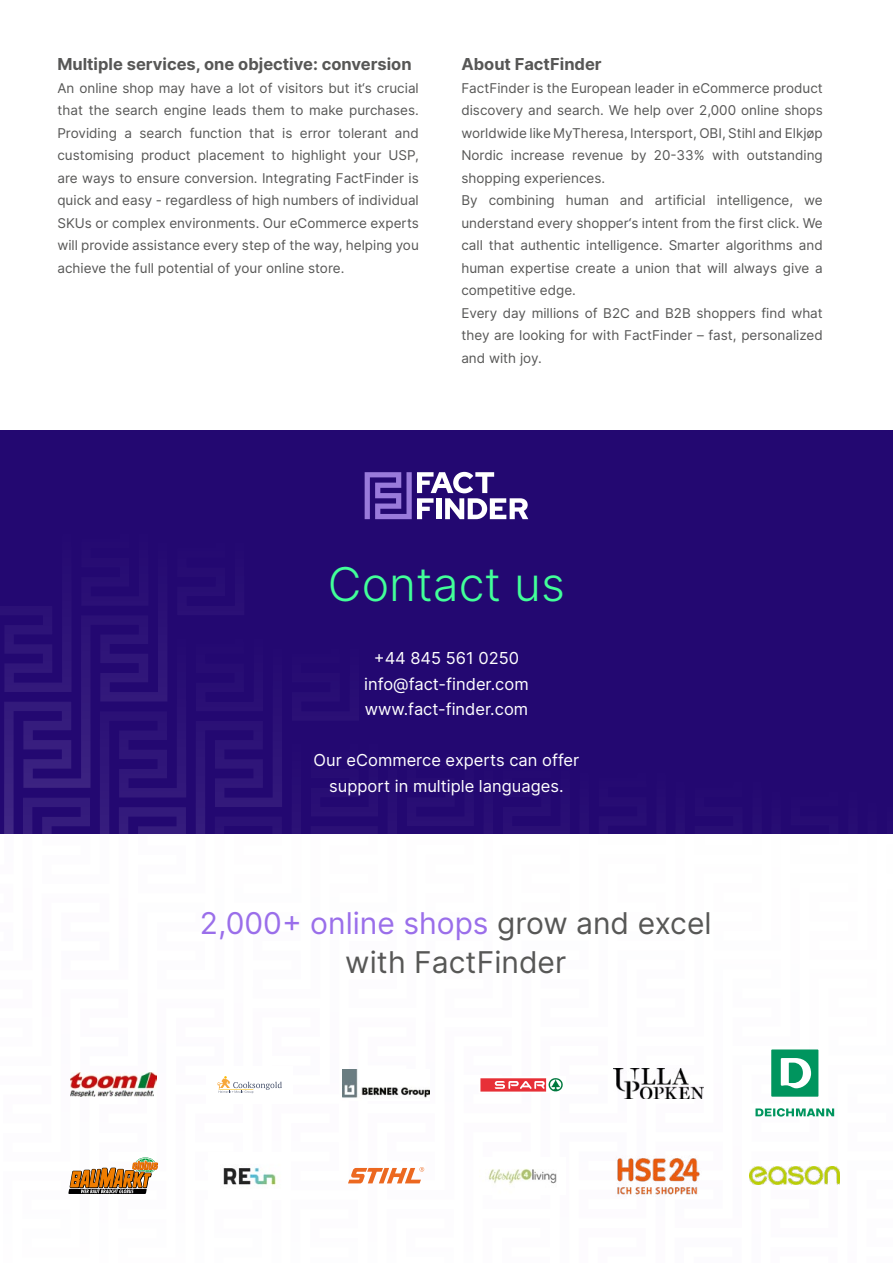
<style>
.page{position:relative;width:893px;height:1263px;background:#fff}
.page>*{position:absolute;margin:0;border:0;box-sizing:border-box;transform-origin:0 0}
.t1{font:300 46.5px "Inter";color:#42ff99}
.t2{font:30px/39px "Inter";color:#575756;text-align:center}
.t3{font:16.5px/25.5px "Inter";color:#fff;text-align:center}
.t4{font:700 16.5px "Inter";color:#575756}
.t5{font:13.5px/22.5px "Inter";color:#575756;text-align:justify}
.s1{color:#9a6eea}
</style>
<div class="page">
<div style="left:0;top:430px;width:893px;height:403px;background:#230871"></div>
<svg style="left:244px;top:741px;width:19px;height:93px"></svg>
<svg style="left:148px;top:635px;width:96px;height:529px"></svg>
<svg style="left:0;top:626px;width:148px;height:447px"></svg>
<svg style="left:68px;top:1158px;width:90px;height:36px"></svg>
<img style="left:343px;top:1069px;width:86px;height:29px">
<img style="left:70px;top:1073px;width:87px;height:24px">
<div style="left:207px;top:1066px;width:86px;height:38px;background:#fff"></div>
<svg style="left:217px;top:1076px;width:65px;height:17px"></svg>
<img style="left:488px;top:1169px;width:69px;height:16px">
<div style="left:480px;top:1078px;width:66px;height:13px;background:#e73037"></div>
<svg style="left:495px;top:1078px;width:68px;height:14px"></svg>
<img style="left:209px;top:1152px;width:68px;height:34px">
<svg style="left:348px;top:1167px;width:76px;height:16px"></svg>
<img style="left:613px;top:1068px;width:91px;height:30px">
<img style="left:750px;top:1166px;width:90px;height:19px">
<img style="left:617px;top:1158px;width:83px;height:37px">
<svg style="left:755px;top:1108px;width:79px;height:8px"></svg>
<div style="left:771px;top:1049px;width:47px;height:48px;background:#00955e"></div>
<svg style="left:781px;top:1058px;width:30px;height:30px"></svg>
<svg style="left:365px;top:472px;width:163px;height:47px"></svg>
<p class="t4" style="left:57px;top:52px;width:356px">Multiple services, one objective: conversion</p>
<p class="t5" style="left:57px;top:76px;width:363px">An online shop may have a lot of visitors but it‘s crucial that the search engine leads them to make purchases.<br>Providing a search function that is error tolerant and customising product placement to highlight your USP, are ways to ensure conversion. Integrating FactFinder is quick and easy - regardless of high numbers of individual SKUs or complex environments. Our eCommerce experts will provide assistance every step of the way, helping you achieve the full potential of your online store.</p>
<p class="t4" style="left:461px;top:52px;width:142px">About FactFinder</p>
<p class="t5" style="left:461px;top:76px;width:363px;text-align:left">FactFinder is the European leader in eCommerce product discovery and search. We help over 2,000 online shops worldwide like MyTheresa, Intersport, OBI, Stihl and Elkjøp Nordic increase revenue by 20-33% with outstanding shopping experiences.<br>By combining human and artificial intelligence, we understand every shopper‘s intent from the first click. We call that authentic intelligence. Smarter algorithms and human expertise create a union that will always give a competitive edge.<br>Every day millions of B2C and B2B shoppers find what they are looking for with FactFinder – fast, personalized and with joy.</p>
<h1 class="t1" style="left:328px;top:551px;width:238px">Contact us</h1>
<p class="t3" style="left:364px;top:645px;width:166px">+44 845 561 0250 info@fact-finder.com www.fact-finder.com</p>
<p class="t3" style="left:314px;top:747px;width:267px">Our eCommerce experts can offer support in multiple languages.</p>
<h2 class="t2" style="left:200px;top:903px;width:513px"><span class="s1">2,000+ online shops</span> grow and excel with FactFinder</h2>
</div>
